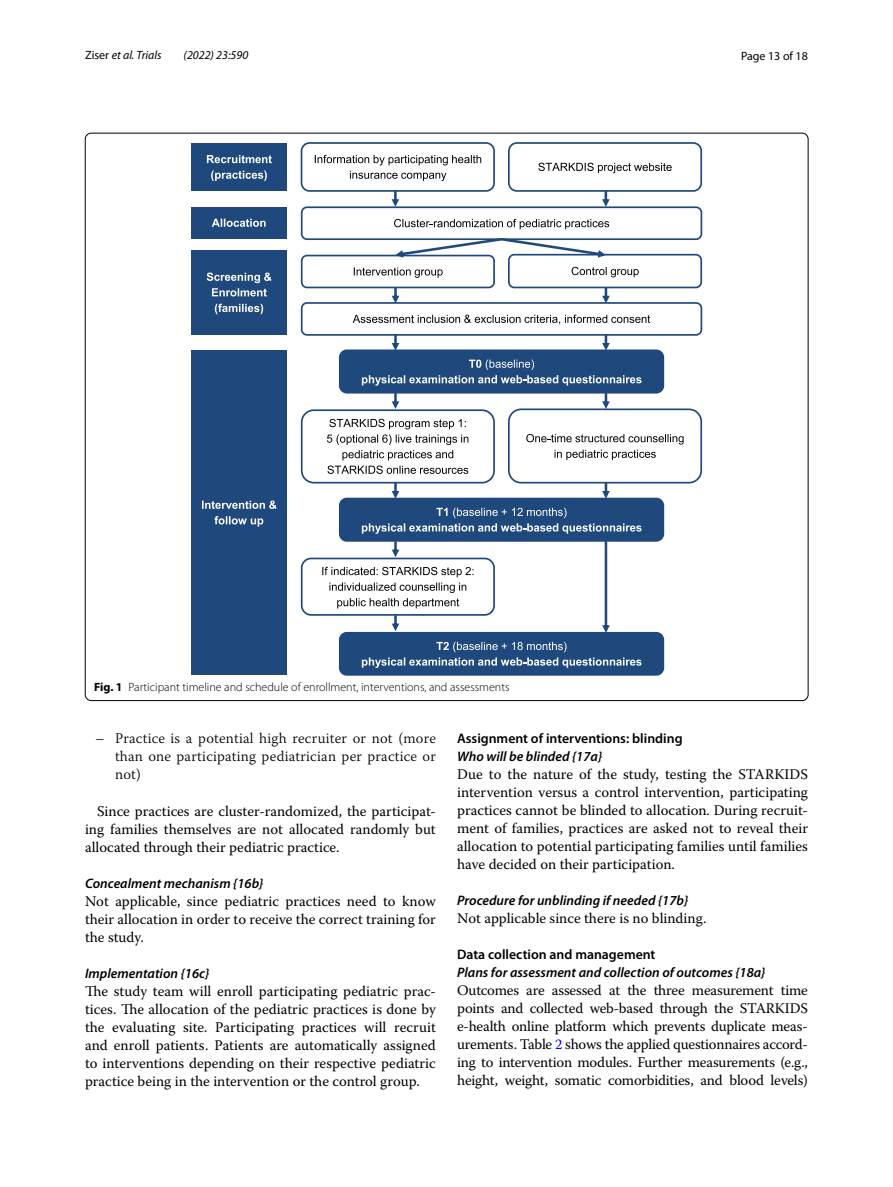
<style>
.page{position:relative;width:893px;height:1187px;background:#fff}
.page>*{position:absolute;margin:0;border:0;box-sizing:border-box;transform-origin:0 0}
.t1{font:14.7px/18px "Warnock Pro";color:#000;text-align:justify}
.t2{font:300 14.7px/18px "Warnock Pro";letter-spacing:.015em;color:#000;text-align:justify}
.t3{font:italic 600 13.8px "Myriad Pro";color:#000}
.t4{font:600 13.8px "Myriad Pro";color:#000}
.t5{font:300 12px "Myriad Pro";color:#000}
.t6{font:italic 12px "Myriad Pro";color:#000}
.t7{font:12px "Myriad Pro";color:#000}
.s1{font-style:normal}
.s2{font-weight:700}
.s3{color:#00f}
</style>
<div class="page">
<div style="left:191px;top:207px;width:96px;height:32px;background:#1f497d"></div>
<svg style="left:212px;top:219px;width:54px;height:8px"></svg>
<div style="left:191px;top:250px;width:96px;height:85px;background:#1f497d"></div>
<svg style="left:207px;top:272px;width:65px;height:24px"></svg>
<svg style="left:215px;top:304px;width:48px;height:10px"></svg>
<div style="left:191px;top:143px;width:96px;height:48px;background:#1f497d"></div>
<svg style="left:207px;top:155px;width:65px;height:8px"></svg>
<svg style="left:211px;top:170px;width:56px;height:11px"></svg>
<div style="left:301px;top:142px;width:194px;height:50px;border:2px solid #1f497d;border-radius:8px"></div>
<svg style="left:315px;top:155px;width:166px;height:26px"></svg>
<div style="left:508px;top:142px;width:194px;height:50px;border:2px solid #1f497d;border-radius:8px"></div>
<svg style="left:538px;top:163px;width:134px;height:10px"></svg>
<div style="left:301px;top:206px;width:401px;height:34px;border:2px solid #1f497d;border-radius:5px"></div>
<svg style="left:394px;top:219px;width:215px;height:10px"></svg>
<div style="left:301px;top:255px;width:194px;height:33px;border:2px solid #1f497d;border-radius:5px"></div>
<svg style="left:354px;top:267px;width:89px;height:11px"></svg>
<div style="left:508px;top:254px;width:194px;height:34px;border:2px solid #1f497d;border-radius:5px"></div>
<svg style="left:572px;top:267px;width:67px;height:10px"></svg>
<svg style="left:392px;top:287px;width:7px;height:15px"></svg>
<svg style="left:602px;top:287px;width:8px;height:15px"></svg>
<div style="left:301px;top:302px;width:401px;height:34px;border:2px solid #1f497d;border-radius:5px"></div>
<svg style="left:353px;top:314px;width:297px;height:10px"></svg>
<div style="left:340px;top:350px;width:323px;height:42px;background:#1f497d;border-radius:7px"></div>
<div style="left:339px;top:349px;width:325px;height:44px;border:2px solid #1f497d;border-radius:7px"></div>
<svg style="left:362px;top:359px;width:279px;height:26px"></svg>
<div style="left:301px;top:409px;width:194px;height:74px;border:2px solid #1f497d;border-radius:12px"></div>
<svg style="left:327px;top:419px;width:141px;height:55px"></svg>
<div style="left:508px;top:408px;width:194px;height:75px;border:2px solid #1f497d;border-radius:12px"></div>
<svg style="left:526px;top:434px;width:158px;height:26px"></svg>
<svg style="left:392px;top:482px;width:7px;height:15px"></svg>
<svg style="left:602px;top:482px;width:8px;height:15px"></svg>
<svg style="left:392px;top:393px;width:7px;height:16px"></svg>
<svg style="left:602px;top:393px;width:8px;height:16px"></svg>
<svg style="left:392px;top:335px;width:7px;height:15px"></svg>
<svg style="left:602px;top:335px;width:8px;height:15px"></svg>
<svg style="left:395px;top:238px;width:211px;height:20px"></svg>
<svg style="left:392px;top:191px;width:7px;height:16px"></svg>
<svg style="left:602px;top:191px;width:8px;height:16px"></svg>
<div style="left:340px;top:498px;width:323px;height:43px;background:#1f497d;border-radius:7px"></div>
<div style="left:339px;top:497px;width:325px;height:44px;border:2px solid #1f497d;border-radius:7px"></div>
<svg style="left:362px;top:507px;width:279px;height:27px"></svg>
<div style="left:301px;top:557px;width:194px;height:58px;border:2px solid #1f497d;border-radius:9px"></div>
<svg style="left:322px;top:567px;width:152px;height:41px"></svg>
<svg style="left:392px;top:541px;width:7px;height:16px"></svg>
<svg style="left:392px;top:615px;width:7px;height:16px"></svg>
<svg style="left:602px;top:540px;width:8px;height:92px"></svg>
<div style="left:340px;top:632px;width:323px;height:42px;background:#1f497d;border-radius:7px"></div>
<div style="left:339px;top:632px;width:325px;height:43px;border:2px solid #1f497d;border-radius:7px"></div>
<svg style="left:362px;top:641px;width:279px;height:27px"></svg>
<div style="left:191px;top:350px;width:96px;height:324px;background:#1f497d"></div>
<svg style="left:202px;top:500px;width:75px;height:9px"></svg>
<svg style="left:214px;top:516px;width:49px;height:10px"></svg>
<p class="t6" style="left:85px;top:48px;width:78px"><span class="s1">Ziser</span> et al. Trials</p>
<p class="t6" style="left:184px;top:48px;width:66px">(2022) 23:590</p>
<p class="t7" style="left:741px;top:48px;width:68px">Page 13 of 18</p>
<p class="t5" style="left:94px;top:680px;width:417px"><span class="s2">Fig. 1</span> Participant timeline and schedule of enrollment, interventions, and assessments</p>
<p class="t2" style="left:115px;top:729px;width:322px;text-indent:-20px">– Practice is a potential high recruiter or not (more than one participating pediatrician per practice or not)</p>
<p class="t1" style="left:85px;top:801px;width:352px;text-indent:12px">Since practices are cluster-randomized, the participat&shy;ing families themselves are not allocated randomly but allocated through their pediatric practice.</p>
<p class="t3" style="left:85px;top:874px;width:180px">Concealment mechanism {16b}</p>
<p class="t1" style="left:85px;top:891px;width:352px">Not applicable, since pediatric practices need to know their allocation in order to receive the correct training for the study.</p>
<p class="t3" style="left:85px;top:964px;width:126px">Implementation {16c}</p>
<p class="t1" style="left:85px;top:981px;width:352px">The study team will enroll participating pediatric prac&shy;tices. The allocation of the pediatric practices is done by the evaluating site. Participating practices will recruit and enroll patients. Patients are automatically assigned to interventions depending on their respective pediatric practice being in the intervention or the control group.</p>
<p class="t4" style="left:457px;top:729px;width:227px">Assignment of interventions: blinding</p>
<p class="t3" style="left:457px;top:747px;width:147px">Who will be blinded {17a}</p>
<p class="t1" style="left:457px;top:764px;width:352px">Due to the nature of the study, testing the STARKIDS intervention versus a control intervention, participating practices cannot be blinded to allocation. During recruit&shy;ment of families, practices are asked not to reveal their allocation to potential participating families until families have decided on their participation.</p>
<p class="t3" style="left:457px;top:891px;width:233px">Procedure for unblinding if needed {17b}</p>
<p class="t1" style="left:457px;top:908px;width:251px">Not applicable since there is no blinding.</p>
<p class="t4" style="left:457px;top:945px;width:200px">Data collection and management</p>
<p class="t3" style="left:457px;top:963px;width:310px">Plans for assessment and collection of outcomes {18a}</p>
<p class="t1" style="left:457px;top:980px;width:352px">Outcomes are assessed at the three measurement time points and collected web-based through the STARKIDS e-health online platform which prevents duplicate meas&shy;urements. Table <span class="s3">2</span> shows the applied questionnaires accord&shy;ing to intervention modules. Further measurements (e.g., height, weight, somatic comorbidities, and blood levels)</p>
</div>
